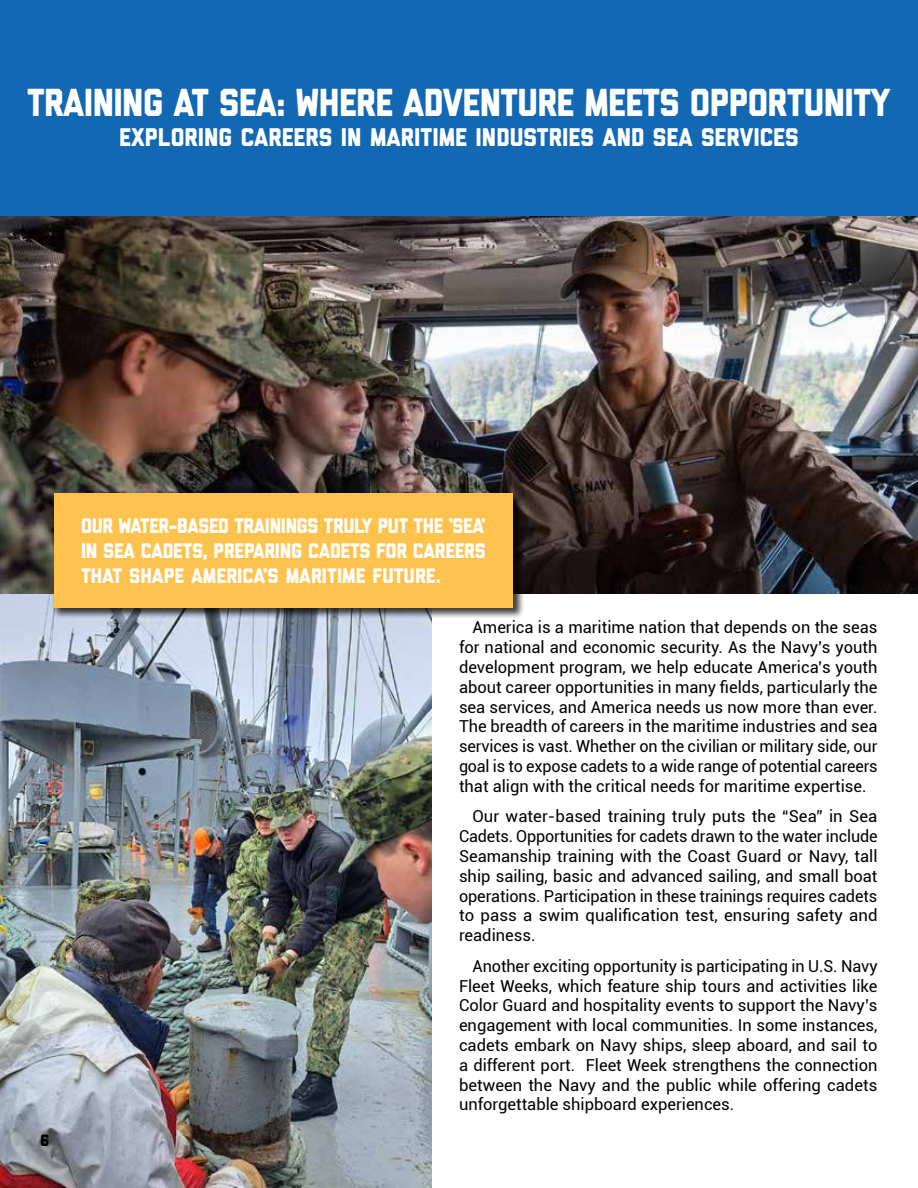
<style>
.page{position:relative;width:918px;height:1188px;background:#fff}
.page>*{position:absolute;margin:0;border:0;box-sizing:border-box;transform-origin:0 0}
.t1{font:800 39px "Liberator";letter-spacing:-.015em;color:#fff}
.t2{font:800 25.5px "Liberator";color:#fff}
.t3{font:800 21px/25.2px "Liberator";color:#fff;text-align:justify}
.t4{font:16.5px/19.8px "Roboto";color:#000;text-align:justify}
.t5{font:800 16.5px "Liberator";color:#000}
</style>
<div class="page">
<div style="left:0;top:0;width:918px;height:216px;background:#1268b3"></div>
<img style="left:0;top:216px;width:918px;height:378px">
<img style="left:0;top:594px;width:432px;height:594px">
<div style="left:52px;top:490px;width:473px;height:129px;background:#000;opacity:.75"></div>
<div style="left:54px;top:493px;width:459px;height:115px;background:#fec34e"></div>
<h1 class="t1" style="left:27px;top:88px;width:865px">TRAINING AT SEA: WHERE ADVENTURE MEETS OPPORTUNITY</h1>
<h2 class="t2" style="left:119px;top:129px;width:681px">EXPLORING CAREERS IN MARITIME INDUSTRIES AND SEA SERVICES</h2>
<p class="t5" style="left:40px;top:1135px;width:10px">6</p>
<p class="t3" style="left:81px;top:514px;width:406px">OUR WATER-BASED TRAININGS TRULY PUT THE ‘SEA’ IN SEA CADETS, PREPARING CADETS FOR CAREERS THAT SHAPE AMERICA’S MARITIME FUTURE.</p>
<p class="t4" style="left:459px;top:617px;width:420px;text-indent:14px">America is a maritime nation that depends on the seas for national and economic security. As the Navy’s youth development program, we help educate America’s youth about career opportunities in many fields, particularly the sea services, and America needs us now more than ever.<br>The breadth of careers in the maritime industries and sea services is vast. Whether on the civilian or military side, our goal is to expose cadets to a wide range of potential careers that align with the critical needs for maritime expertise.</p>
<p class="t4" style="left:459px;top:806px;width:420px;text-indent:14px">Our water-based training truly puts the “Sea” in Sea Cadets. Opportunities for cadets drawn to the water include Seamanship training with the Coast Guard or Navy, tall ship sailing, basic and advanced sailing, and small boat operations. Participation in these trainings requires cadets to pass a swim qualification test, ensuring safety and readiness.</p>
<p class="t4" style="left:459px;top:955px;width:420px;text-indent:14px">Another exciting opportunity is participating in U.S. Navy Fleet Weeks, which feature ship tours and activities like Color Guard and hospitality events to support the Navy’s engagement with local communities. In some instances, cadets embark on Navy ships, sleep aboard, and sail to a different port. Fleet Week strengthens the connection between the Navy and the public while offering cadets unforgettable shipboard experiences.</p>
</div>
